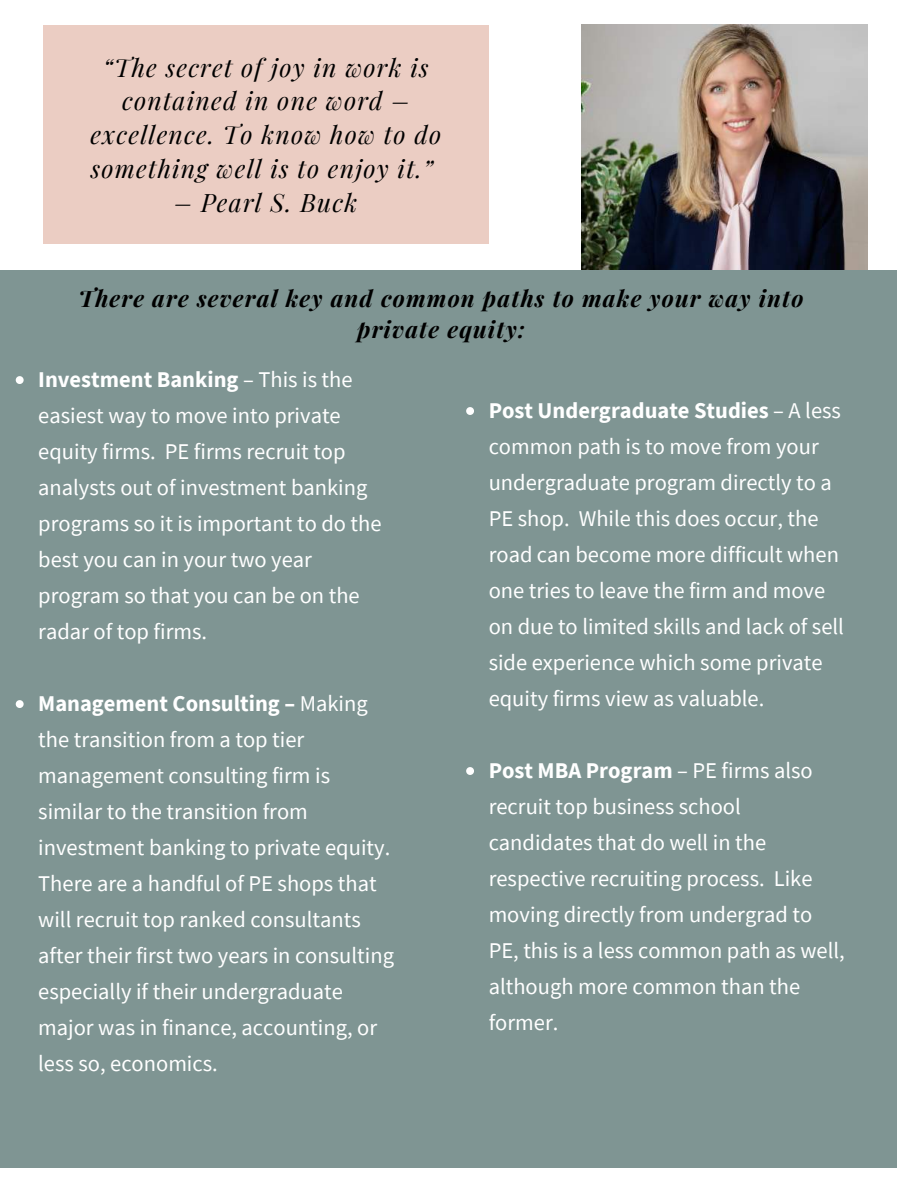
<style>
.page{position:relative;width:918px;height:1188px;background:#fff}
.page>*{position:absolute;margin:0;border:0;box-sizing:border-box;transform-origin:0 0}
.t1{font:italic 24.9px/33.8px "Playfair Display";letter-spacing:.05em;color:#000;text-align:center}
.t2{font:italic 700 22.95px/31.5px "Playfair Display";letter-spacing:.05em;color:#000;text-align:center}
.t3{font:22.5px/36px "Source Sans Pro";color:#fff}
.s1{font-weight:700}
</style>
<div class="page">
<img style="left:582px;top:25px;width:285px;height:246px">
<div style="left:0;top:271px;width:897px;height:897px;background:#7f9593"></div>
<div style="left:43px;top:25px;width:445px;height:218px;background:#ebcdc3"></div>
<svg style="left:16px;top:376px;width:8px;height:8px"></svg>
<svg style="left:16px;top:700px;width:8px;height:8px"></svg>
<svg style="left:466px;top:407px;width:8px;height:8px"></svg>
<svg style="left:466px;top:767px;width:8px;height:8px"></svg>
<p class="t1" style="left:90px;top:49px;width:352px">“The secret of joy in work is contained in one word – excellence. To know how to do something well is to enjoy it.”</p>
<p class="t1" style="left:174px;top:184px;width:185px">– Pearl S. Buck</p>
<p class="t2" style="left:79px;top:282px;width:727px">There are several key and common paths to make your way into private equity:</p>
<p class="t3" style="left:38px;top:361px;width:345px"><span class="s1">Investment Banking</span> – This is the easiest way to move into private equity firms. PE firms recruit top analysts out of investment banking programs so it is important to do the best you can in your two year program so that you can be on the radar of top firms.</p>
<p class="t3" style="left:38px;top:685px;width:357px"><span class="s1">Management Consulting –</span> Making the transition from a top tier management consulting firm is similar to the transition from investment banking to private equity.<br>There are a handful of PE shops that will recruit top ranked consultants after their first two years in consulting especially if their undergraduate major was in finance, accounting, or less so, economics.</p>
<p class="t3" style="left:489px;top:392px;width:357px"><span class="s1">Post Undergraduate Studies</span> – A less common path is to move from your undergraduate program directly to a PE shop. While this does occur, the road can become more difficult when one tries to leave the firm and move on due to limited skills and lack of sell side experience which some private equity firms view as valuable.</p>
<p class="t3" style="left:489px;top:752px;width:358px"><span class="s1">Post MBA Program</span> – PE firms also recruit top business school candidates that do well in the respective recruiting process. Like moving directly from undergrad to<br>PE, this is a less common path as well, although more common than the former.</p>
</div>
